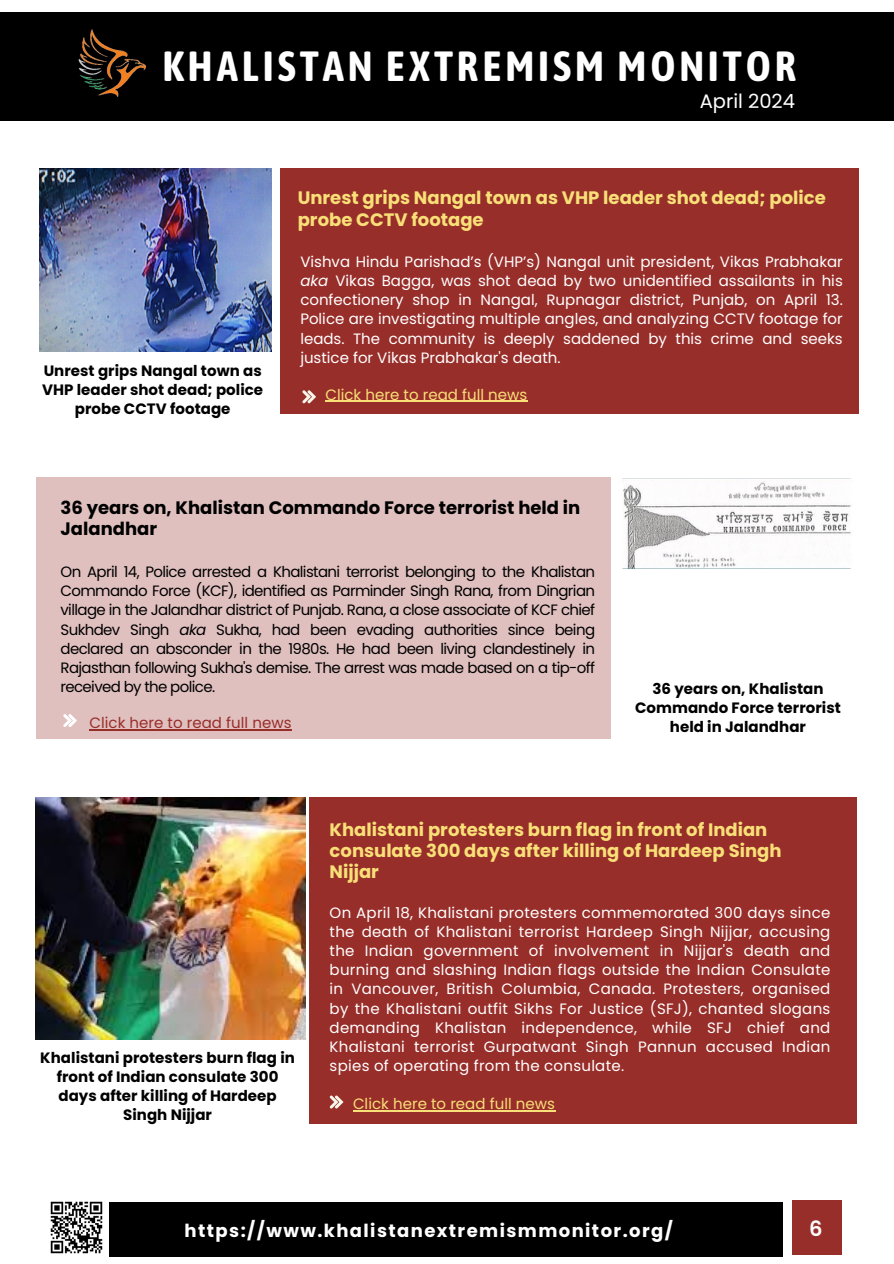
<style>
.page{position:relative;width:894px;height:1264px;background:#fff}
.page>*{position:absolute;margin:0;border:0;box-sizing:border-box;transform-origin:0 0}
.t1{font:700 42px "Asap Condensed";letter-spacing:.09em;color:#fff}
.t2{font:600 21px "Poppins";color:#fff}
.t3{font:19.5px "Poppins";color:#fff}
.t4{font:700 18px/21.3px "Poppins";color:#f8df77}
.t5{font:700 18px/21.3px "Poppins";color:#000}
.t6{font:700 18px "Poppins";letter-spacing:.08em;color:#fff}
.t7{font:15px/19.2px "Poppins";letter-spacing:.01em;color:#fff;text-align:justify}
.t8{font:15px/19.2px "Poppins";letter-spacing:-.04em;color:#000;text-align:justify}
.t9{font:700 15px/19.2px "Poppins";letter-spacing:.005em;color:#000;text-align:center}
.t10{font:15px "Poppins";letter-spacing:.005em;color:#f8df77}
.t11{font:15px "Poppins";letter-spacing:.005em;color:#982e2a}
.s1{font-style:italic}
</style>
<div class="page">
<div style="left:0;top:12px;width:893px;height:109px;background:#000"></div>
<img style="left:78px;top:29px;width:67px;height:68px">
<div style="left:280px;top:168px;width:578px;height:245px;background:#982e2a"></div>
<svg style="left:302px;top:390px;width:14px;height:13px"></svg>
<div style="left:36px;top:477px;width:574px;height:261px;background:#e0c0bf"></div>
<svg style="left:63px;top:714px;width:14px;height:13px"></svg>
<div style="left:109px;top:1202px;width:673px;height:54px;background:#000"></div>
<div style="left:791px;top:1200px;width:49px;height:54px;background:#982e2a"></div>
<img style="left:50px;top:1201px;width:53px;height:53px">
<div style="left:309px;top:797px;width:547px;height:327px;background:#982e2a"></div>
<svg style="left:330px;top:1095px;width:13px;height:13px"></svg>
<img style="left:40px;top:168px;width:232px;height:184px">
<img style="left:622px;top:478px;width:229px;height:90px">
<img style="left:36px;top:797px;width:269px;height:242px">
<hr style="left:325px;top:401px;width:202px;height:1px;background:#f8df77">
<hr style="left:89px;top:729px;width:202px;height:1px;background:#982e2a">
<hr style="left:353px;top:1110px;width:202px;height:1px;background:#f8df77">
<p class="t1" style="left:162px;top:42px;width:635px">KHALISTAN EXTREMISM MONITOR</p>
<p class="t9" style="left:42px;top:361px;width:222px">Unrest grips Nangal town as<br>VHP leader shot dead; police probe CCTV footage</p>
<h2 class="t3" style="left:699px;top:88px;width:97px">April 2024</h2>
<p class="t4" style="left:297px;top:187px;width:529px">Unrest grips Nangal town as VHP leader shot dead; police probe CCTV footage</p>
<p class="t7" style="left:300px;top:252px;width:544px">Vishva Hindu Parishad’s (VHP’s) Nangal unit president, Vikas Prabhakar <span class="s1">aka</span> Vikas Bagga, was shot dead by two unidentified assailants in his confectionery shop in Nangal, Rupnagar district, Punjab, on April 13.<br>Police are investigating multiple angles, and analyzing CCTV footage for leads. The community is deeply saddened by this crime and seeks justice for Vikas Prabhakar's death.</p>
<h2 class="t10" style="left:325px;top:384px;width:203px">Click here to read full news</h2>
<p class="t5" style="left:60px;top:497px;width:521px">36 years on, Khalistan Commando Force terrorist held in<br>Jalandhar</p>
<p class="t8" style="left:60px;top:562px;width:536px">On April 14, Police arrested a Khalistani terrorist belonging to the Khalistan Commando Force (KCF), identified as Parminder Singh Rana, from Dingrian village in the Jalandhar district of Punjab. Rana, a close associate of KCF chief Sukhdev Singh <span class="s1">aka</span> Sukha, had been evading authorities since being declared an absconder in the 1980s. He had been living clandestinely in Rajasthan following Sukha's demise. The arrest was made based on a tip-off received by the police.</p>
<p class="t11" style="left:89px;top:712px;width:203px">Click here to read full news</p>
<p class="t9" style="left:635px;top:679px;width:207px">36 years on, Khalistan<br>Commando Force terrorist held in Jalandhar</p>
<p class="t9" style="left:40px;top:1048px;width:256px">Khalistani protesters burn flag in front of Indian consulate 300 days after killing of Hardeep<br>Singh Nijjar</p>
<h4 class="t4" style="left:329px;top:818px;width:453px">Khalistani protesters burn flag in front of Indian consulate 300 days after killing of Hardeep Singh<br>Nijjar</h4>
<p class="t7" style="left:329px;top:903px;width:502px">On April 18, Khalistani protesters commemorated 300 days since the death of Khalistani terrorist Hardeep Singh Nijjar, accusing the Indian government of involvement in Nijjar's death and burning and slashing Indian flags outside the Indian Consulate in Vancouver, British Columbia, Canada. Protesters, organised by the Khalistani outfit Sikhs For Justice (SFJ), chanted slogans demanding Khalistan independence, while SFJ chief and Khalistani terrorist Gurpatwant Singh Pannun accused Indian spies of operating from the consulate.</p>
<h4 class="t10" style="left:353px;top:1093px;width:203px">Click here to read full news</h4>
<h1 class="t6" style="left:184px;top:1218px;width:489px">https://www.khalistanextremismmonitor.org/</h1>
<p class="t2" style="left:809px;top:1213px;width:15px">6</p>
</div>
